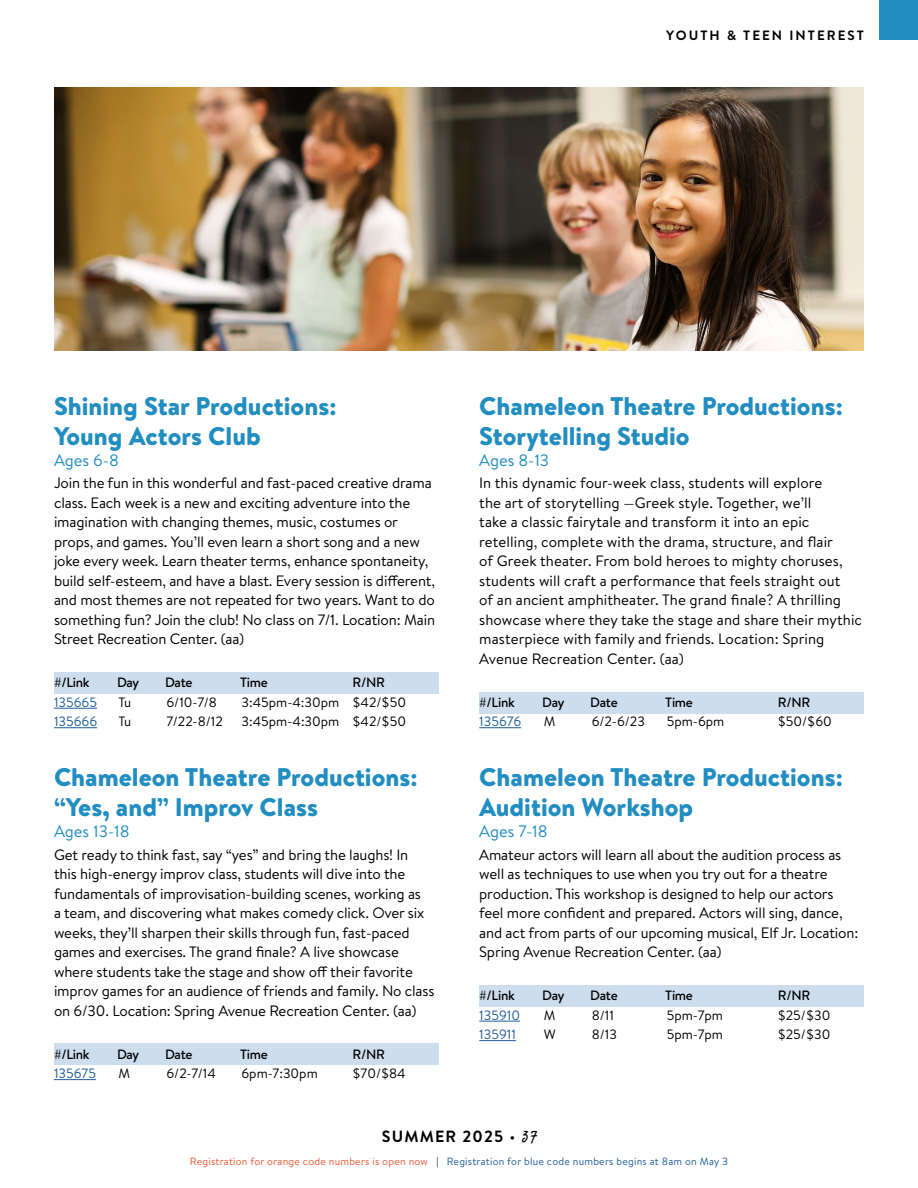
<style>
.page{position:relative;width:918px;height:1188px;background:#fff}
.page>*{position:absolute;margin:0;border:0;box-sizing:border-box;transform-origin:0 0}
.t1{font:900 25.5px/30px "Brandon Text";color:#218dc1}
.t2{font:16.5px "Brandon Text";color:#218dc1}
.t3{font:700 16.2px "Brandon Text";letter-spacing:.07em;color:#000}
.t4{font:15px/19.5px "Brandon Text";letter-spacing:-.01em;color:#000}
.t5{font:13.5px "Brandon Text";color:#000}
.t6{font:500 13.5px "Brandon Text";letter-spacing:-.02em;color:#000}
.t7{font:13.5px "Brandon Text";color:#215e9e}
.t8{font:700 13.5px "Brandon Text";letter-spacing:.15em;color:#000}
.t9{font:10.5px "Brandon Text";letter-spacing:.02em;color:#215e9e}
.s1{font-weight:400}
.s2{font-family:"Supa Mega Fantastic";font-weight:400;font-size:21.6px}
.s3{color:#ed5735}
.s4{color:#000}
</style>
<div class="page">
<div style="left:880px;top:0;width:38px;height:40px;background:#218dc1"></div>
<div style="left:54px;top:673px;width:385px;height:21px;background:#ceddee"></div>
<hr style="left:54px;top:708px;width:43px;height:1px;background:#215e9e">
<hr style="left:54px;top:727px;width:43px;height:1px;background:#215e9e">
<div style="left:54px;top:1044px;width:385px;height:21px;background:#ceddee"></div>
<hr style="left:54px;top:1079px;width:42px;height:1px;background:#215e9e">
<div style="left:479px;top:692px;width:385px;height:21px;background:#ceddee"></div>
<hr style="left:479px;top:727px;width:42px;height:1px;background:#215e9e">
<div style="left:479px;top:985px;width:385px;height:21px;background:#ceddee"></div>
<hr style="left:479px;top:1021px;width:41px;height:1px;background:#215e9e">
<hr style="left:479px;top:1040px;width:37px;height:1px;background:#215e9e">
<img style="left:54px;top:88px;width:810px;height:263px">
<p class="t8" style="left:666px;top:26px;width:199px">YOUTH &amp; TEEN INTEREST</p>
<h1 class="t1" style="left:54px;top:391px;width:284px">Shining Star Productions:<br>Young Actors Club</h1>
<p class="t2" style="left:54px;top:449px;width:66px">Ages 6-8</p>
<p class="t4" style="left:54px;top:473px;width:383px">Join the fun in this wonderful and fast-paced creative drama class. Each week is a new and exciting adventure into the imagination with changing themes, music, costumes or props, and games. You’ll even learn a short song and a new joke every week. Learn theater terms, enhance spontaneity, build self-esteem, and have a blast. Every session is different, and most themes are not repeated for two years. Want to do something fun? Join the club! No class on 7/1. Location: Main Street Recreation Center. (aa)</p>
<p class="t6" style="left:54px;top:673px;width:37px">#/Link</p>
<p class="t6" style="left:117px;top:673px;width:24px">Day</p>
<p class="t6" style="left:165px;top:673px;width:29px">Date</p>
<p class="t6" style="left:240px;top:673px;width:29px">Time</p>
<p class="t6" style="left:353px;top:673px;width:34px">R/NR</p>
<p class="t7" style="left:54px;top:693px;width:45px">135665</p>
<p class="t5" style="left:119px;top:693px;width:14px">Tu</p>
<p class="t5" style="left:167px;top:693px;width:52px">6/10-7/8</p>
<p class="t5" style="left:242px;top:693px;width:166px">3:45pm-4:30pm $42/$50</p>
<p class="t7" style="left:54px;top:712px;width:45px">135666</p>
<p class="t5" style="left:119px;top:712px;width:14px">Tu</p>
<p class="t5" style="left:167px;top:712px;width:58px">7/22-8/12</p>
<p class="t5" style="left:242px;top:712px;width:166px">3:45pm-4:30pm $42/$50</p>
<h1 class="t1" style="left:54px;top:762px;width:365px">Chameleon Theatre Productions: “Yes, and” Improv Class</h1>
<p class="t2" style="left:54px;top:820px;width:77px">Ages 13-18</p>
<p class="t4" style="left:54px;top:844px;width:382px">Get ready to think fast, say “yes” and bring the laughs! In this high-energy improv class, students will dive into the fundamentals of improvisation-building scenes, working as<br>a team, and discovering what makes comedy click. Over six weeks, they’ll sharpen their skills through fun, fast-paced games and exercises. The grand finale? A live showcase where students take the stage and show off their favorite improv games for an audience of friends and family. No class on 6/30. Location: Spring Avenue Recreation Center. (aa)</p>
<p class="t6" style="left:54px;top:1045px;width:37px">#/Link</p>
<p class="t6" style="left:117px;top:1045px;width:24px">Day</p>
<p class="t6" style="left:165px;top:1045px;width:29px">Date</p>
<p class="t6" style="left:240px;top:1045px;width:29px">Time</p>
<p class="t6" style="left:353px;top:1045px;width:34px">R/NR</p>
<p class="t7" style="left:54px;top:1064px;width:44px">135675</p>
<p class="t5" style="left:119px;top:1064px;width:13px">M</p>
<p class="t5" style="left:167px;top:1064px;width:51px">6/2-7/14</p>
<p class="t5" style="left:242px;top:1064px;width:78px">6pm-7:30pm</p>
<p class="t5" style="left:353px;top:1064px;width:55px">$70/$84</p>
<h1 class="t1" style="left:479px;top:391px;width:365px">Chameleon Theatre Productions:<br>Storytelling Studio</h1>
<p class="t2" style="left:479px;top:449px;width:71px">Ages 8-13</p>
<p class="t4" style="left:479px;top:473px;width:384px">In this dynamic four-week class, students will explore<br>the art of storytelling —Greek style. Together, we’ll<br>take a classic fairytale and transform it into an epic retelling, complete with the drama, structure, and flair<br>of Greek theater. From bold heroes to mighty choruses, students will craft a performance that feels straight out<br>of an ancient amphitheater. The grand finale? A thrilling showcase where they take the stage and share their mythic masterpiece with family and friends. Location: Spring Avenue Recreation Center. (aa)</p>
<p class="t6" style="left:479px;top:693px;width:37px">#/Link</p>
<p class="t6" style="left:542px;top:693px;width:24px">Day</p>
<p class="t6" style="left:590px;top:693px;width:29px">Date</p>
<p class="t6" style="left:665px;top:693px;width:29px">Time</p>
<p class="t6" style="left:778px;top:693px;width:34px">R/NR</p>
<p class="t7" style="left:479px;top:712px;width:43px">135676</p>
<p class="t5" style="left:544px;top:712px;width:13px">M</p>
<p class="t5" style="left:592px;top:712px;width:55px">6/2-6/23</p>
<p class="t5" style="left:667px;top:712px;width:59px">5pm-6pm</p>
<p class="t5" style="left:778px;top:712px;width:56px">$50/$60</p>
<h1 class="t1" style="left:479px;top:762px;width:365px">Chameleon Theatre Productions:<br>Audition Workshop</h1>
<p class="t2" style="left:479px;top:820px;width:70px">Ages 7-18</p>
<p class="t4" style="left:479px;top:844px;width:381px">Amateur actors will learn all about the audition process as well as techniques to use when you try out for a theatre production. This workshop is designed to help our actors feel more confident and prepared. Actors will sing, dance, and act from parts of our upcoming musical, Elf Jr. Location:<br>Spring Avenue Recreation Center. (aa)</p>
<p class="t6" style="left:479px;top:986px;width:37px">#/Link</p>
<p class="t6" style="left:542px;top:986px;width:24px">Day</p>
<p class="t6" style="left:590px;top:986px;width:29px">Date</p>
<p class="t6" style="left:665px;top:986px;width:29px">Time</p>
<p class="t6" style="left:778px;top:986px;width:34px">R/NR</p>
<p class="t7" style="left:479px;top:1006px;width:42px">135910</p>
<p class="t5" style="left:544px;top:1006px;width:13px">M</p>
<p class="t5" style="left:592px;top:1006px;width:24px">8/11</p>
<p class="t5" style="left:667px;top:1006px;width:58px">5pm-7pm</p>
<p class="t5" style="left:778px;top:1006px;width:54px">$25/$30</p>
<p class="t7" style="left:479px;top:1025px;width:38px">135911</p>
<p class="t5" style="left:544px;top:1025px;width:13px">W</p>
<p class="t5" style="left:592px;top:1025px;width:27px">8/13</p>
<p class="t5" style="left:667px;top:1025px;width:58px">5pm-7pm</p>
<p class="t5" style="left:778px;top:1025px;width:54px">$25/$30</p>
<p class="t3" style="left:382px;top:1125px;width:156px">SUMMER 2025 <span class="s1">•</span> <span class="s2">37</span></p>
<p class="t9" style="left:190px;top:1154px;width:540px"><span class="s3">Registration for orange code numbers is open now</span> <span class="s4">|</span> Registration for blue code numbers begins at 8am on May 3</p>
</div>
